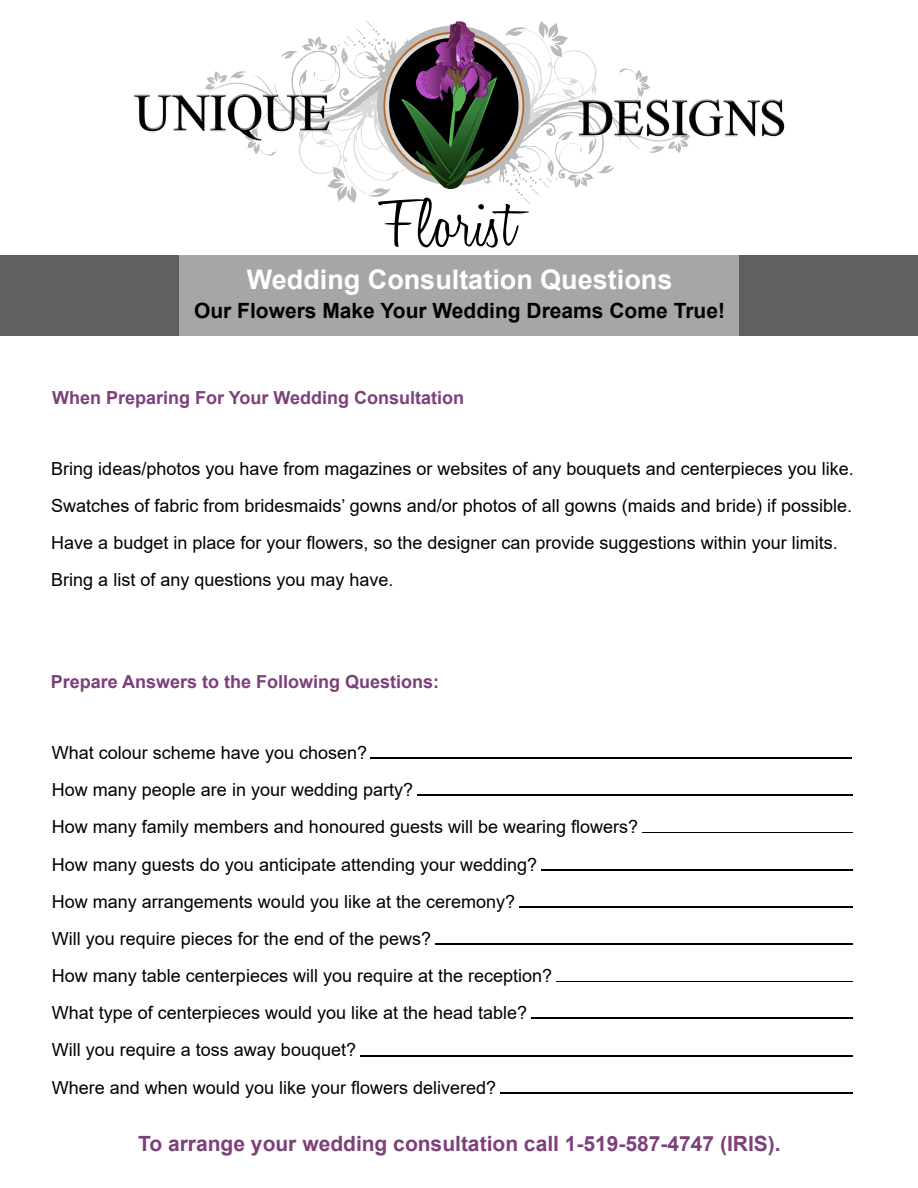
<style>
.page{position:relative;width:918px;height:1188px;background:#fff}
.page>*{position:absolute;margin:0;border:0;box-sizing:border-box;transform-origin:0 0}
.t1{font:300 71.55px "Honey Script";letter-spacing:.005em;color:#000;scale:1.19 1}
.t2{font:700 27px "Arial";color:#fff}
.t3{font:700 21px "Arial";color:#7d407a}
.t4{font:700 21px "Arial";color:#000}
.t5{font:18px/37.2px "Arial";color:#000}
.t6{font:700 18px "Arial";color:#7d407a}
</style>
<div class="page">
<div style="left:0;top:255px;width:918px;height:81px;background:#606060"></div>
<div style="left:179px;top:255px;width:560px;height:81px;background:#a6a6a6"></div>
<hr style="left:371px;top:757px;width:481px;height:2px;background:#000">
<hr style="left:417px;top:794px;width:435px;height:2px;background:#000">
<hr style="left:642px;top:832px;width:210px;height:1px;background:#000">
<hr style="left:541px;top:869px;width:311px;height:1px;background:#000">
<hr style="left:519px;top:906px;width:333px;height:1px;background:#000">
<hr style="left:435px;top:943px;width:417px;height:2px;background:#000">
<hr style="left:556px;top:981px;width:296px;height:1px;background:#000">
<hr style="left:500px;top:1092px;width:352px;height:1px;background:#000">
<hr style="left:360px;top:1055px;width:492px;height:1px;background:#000">
<hr style="left:531px;top:1018px;width:321px;height:1px;background:#000">
<svg style="left:205px;top:21px;width:484px;height:183px"></svg>
<img style="left:578px;top:99px;width:206px;height:38px">
<img style="left:134px;top:94px;width:197px;height:48px">
<h1 class="t1" style="left:379px;top:194px;width:116px">Florist</h1>
<h2 class="t2" style="left:247px;top:269px;width:427px">Wedding Consultation Questions</h2>
<p class="t4" style="left:194px;top:303px;width:532px">Our Flowers Make Your Wedding Dreams Come True!</p>
<p class="t6" style="left:52px;top:391px;width:413px">When Preparing For Your Wedding Consultation</p>
<p class="t5" style="left:51px;top:451px;width:804px">Bring ideas/photos you have from magazines or websites of any bouquets and centerpieces you like.<br>Swatches of fabric from bridesmaids’ gowns and/or photos of all gowns (maids and bride) if possible.<br>Have a budget in place for your flowers, so the designer can provide suggestions within your limits.<br>Bring a list of any questions you may have.</p>
<p class="t6" style="left:51px;top:675px;width:390px">Prepare Answers to the Following Questions:</p>
<p class="t5" style="left:52px;top:736px;width:588px">What colour scheme have you chosen?<br>How many people are in your wedding party?<br>How many family members and honoured guests will be wearing flowers?<br>How many guests do you anticipate attending your wedding?<br>How many arrangements would you like at the ceremony?<br>Will you require pieces for the end of the pews?<br>How many table centerpieces will you require at the reception?<br>What type of centerpieces would you like at the head table?<br>Will you require a toss away bouquet?<br>Where and when would you like your flowers delivered?</p>
<p class="t3" style="left:138px;top:1135px;width:644px">To arrange your wedding consultation call 1-519-587-4747 (IRIS).</p>
</div>
